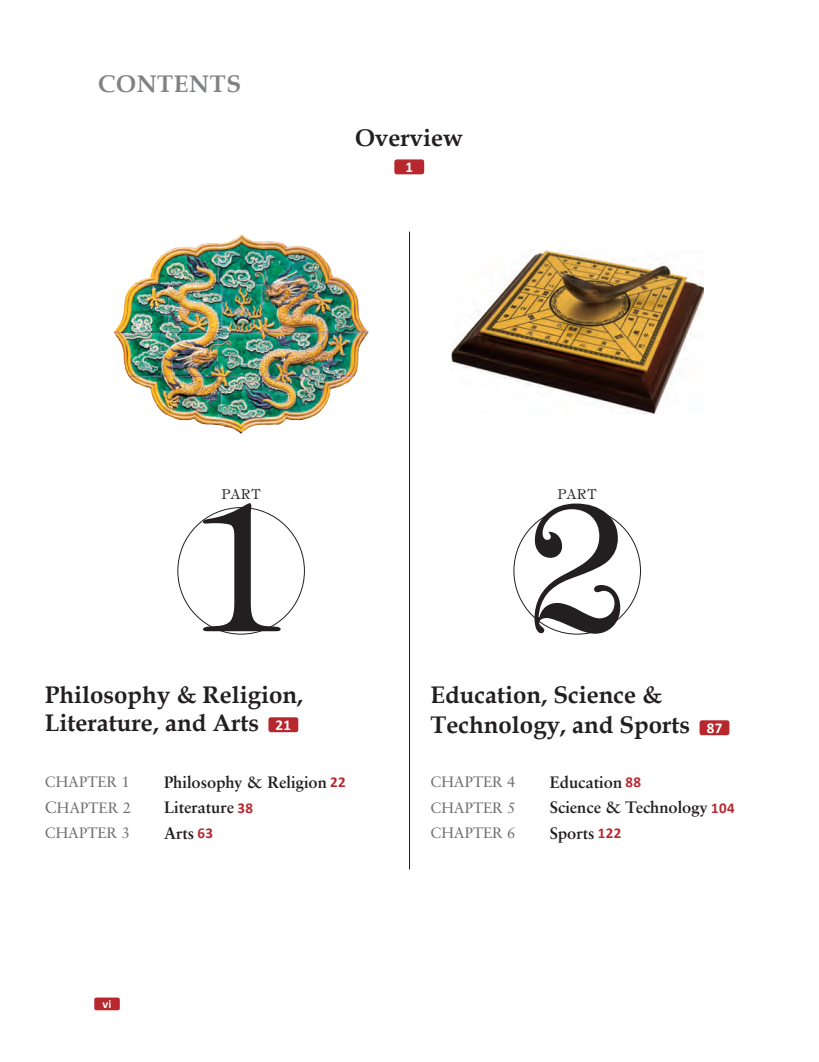
<style>
.page{position:relative;width:819px;height:1062px;background:#fff}
.page>*{position:absolute;margin:0;border:0;box-sizing:border-box;transform-origin:0 0}
.t1{font:300 175.5px "Tiffany IT Cby BT";color:#231f20}
.t2{font:700 24px/30.3px "Book Antiqua";color:#231f20}
.t3{font:700 24px "Book Antiqua";letter-spacing:.025em;color:#808285}
.t4{font:700 16.5px "Sabon LT Std";color:#231f20}
.t5{font:15px "Sabon LT Std";color:#6c6d70}
.t6{font:700 15px "Calibri";color:#fff}
.t7{font:300 13.5px "Tiffany IT Cby BT";letter-spacing:.03em;color:#231f20}
.t8{font:700 12px "Calibri";color:#fff}
.s1{font-family:"Calibri";font-size:15px;color:#fff}
.s2{font-family:"Calibri";font-size:15px;color:#b7282e}
.s3{font-size:16.5px}
</style>
<div class="page">
<hr style="left:409px;top:231px;width:1px;height:638px;background:#231f20">
<img style="left:113px;top:234px;width:255px;height:199px">
<div style="left:394px;top:159px;width:30px;height:15px;background:#b7282e;border-radius:2px"></div>
<div style="left:699px;top:720px;width:30px;height:15px;background:#b7282e;border-radius:2px"></div>
<div style="left:268px;top:717px;width:30px;height:15px;background:#b7282e;border-radius:2px"></div>
<img style="left:451px;top:250px;width:252px;height:163px">
<div style="left:94px;top:997px;width:26px;height:13px;background:#b7282e;border-radius:2px"></div>
<p class="t3" style="left:98px;top:69px;width:144px">CONTENTS</p>
<p class="t2" style="left:355px;top:123px;width:109px">Overview</p>
<p class="t6" style="left:405px;top:157px;width:9px">1</p>
<p class="t7" style="left:221px;top:486px;width:41px">PART</p>
<h1 class="t1" style="left:188px;top:462px;width:107px">1</h1>
<p class="t2" style="left:45px;top:680px;width:259px;line-height:28.8px">Philosophy &amp; Religion,<br>Literature, and Arts <span class="s1">21</span></p>
<p class="t5" style="left:45px;top:773px;width:86px">CHAPTER 1</p>
<p class="t4" style="left:164px;top:771px;width:183px">Philosophy &amp; Religion <span class="s2">22</span></p>
<p class="t5" style="left:45px;top:798px;width:88px"><span class="s3">C</span>HAPTER 2</p>
<p class="t4" style="left:164px;top:797px;width:90px">Literature <span class="s2">38</span></p>
<p class="t5" style="left:45px;top:824px;width:86px">CHAPTER 3</p>
<p class="t4" style="left:164px;top:822px;width:51px">Arts <span class="s2">63</span></p>
<p class="t8" style="left:102px;top:995px;width:10px">vi</p>
<p class="t7" style="left:557px;top:486px;width:41px">PART</p>
<h1 class="t1" style="left:524px;top:462px;width:107px">2</h1>
<p class="t2" style="left:430px;top:679px;width:293px">Education, Science &amp;<br>Technology, and Sports <span class="s1">87</span></p>
<p class="t5" style="left:430px;top:773px;width:86px">CHAPTER 4</p>
<p class="t4" style="left:549px;top:771px;width:93px">Education <span class="s2">88</span></p>
<p class="t5" style="left:430px;top:798px;width:86px">CHAPTER 5</p>
<p class="t4" style="left:549px;top:797px;width:186px">Science &amp; Technology <span class="s2">104</span></p>
<p class="t5" style="left:430px;top:824px;width:86px">CHAPTER 6</p>
<p class="t4" style="left:549px;top:822px;width:73px">Sports <span class="s2">122</span></p>
</div>
